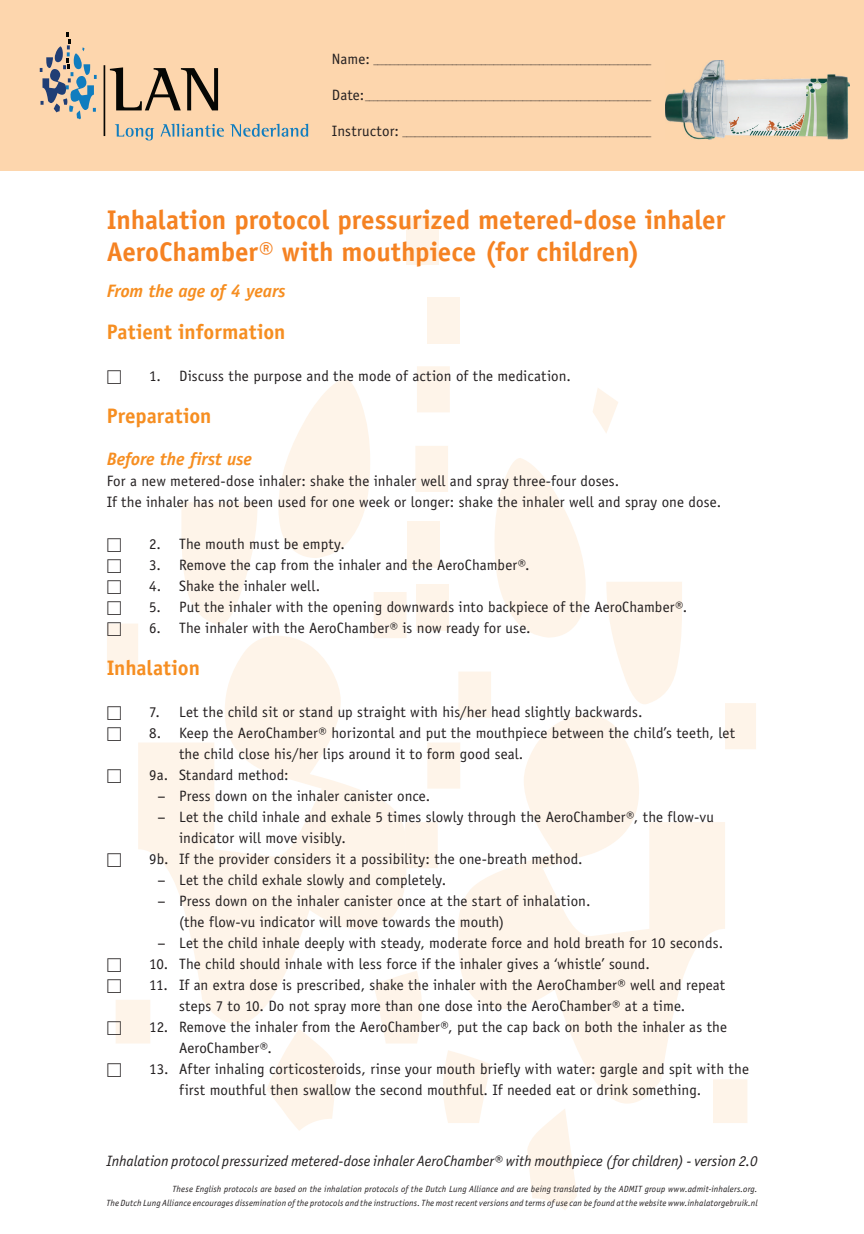
<style>
.page{position:relative;width:864px;height:1234px;background:#fff}
.page>*{position:absolute;margin:0;border:0;box-sizing:border-box;transform-origin:0 0}
.t1{font:700 27px/32.4px "Officina Sans Std";letter-spacing:-.005em;color:#f58222}
.t2{font:700 21px "Officina Sans Std";color:#f68e21}
.t3{font:italic 700 18px "Officina Sans Std";letter-spacing:-.005em;color:#f68e21}
.t4{font:15px/21px "Officina Sans Std";letter-spacing:.005em;color:#231f20}
.t5{font:italic 15px "Officina Sans Std";color:#231f20}
.t6{font:15px "Universal Std Newswith Comm Pi";color:#231f20}
.t7{font:italic 9px/14.2px "Officina Sans Std";letter-spacing:.015em;color:#231f20;text-align:right}
.t8{font:9px "Officina Sans Std";color:#231f20}
.s1{font-size:15px}
</style>
<div class="page">
<svg style="left:107px;top:366px;width:343px;height:764px"></svg>
<svg style="left:405px;top:387px;width:350px;height:823px"></svg>
<div style="left:405px;top:218px;width:33px;height:46px;background:#fef4e9"></div>
<div style="left:416px;top:584px;width:33px;height:46px;background:#fef4e9"></div>
<div style="left:426px;top:297px;width:33px;height:46px;background:#fef4e9"></div>
<div style="left:407px;top:521px;width:33px;height:46px;background:#fef4e9"></div>
<div style="left:0;top:0;width:863px;height:170px;background:#fdd6ad"></div>
<hr style="left:103px;top:65px;width:2px;height:71px;background:#060704">
<svg style="left:110px;top:67px;width:108px;height:43px"></svg>
<svg style="left:115px;top:124px;width:39px;height:16px"></svg>
<svg style="left:160px;top:124px;width:64px;height:13px"></svg>
<svg style="left:230px;top:124px;width:78px;height:13px"></svg>
<svg style="left:40px;top:32px;width:57px;height:87px"></svg>
<img style="left:665px;top:60px;width:183px;height:79px">
<p class="t8" style="left:332px;top:56px;width:321px"><span class="s1">Name:</span> ___________________________________________________________________</p>
<p class="t8" style="left:332px;top:92px;width:321px"><span class="s1">Date:</span> _____________________________________________________________________</p>
<p class="t8" style="left:332px;top:128px;width:321px"><span class="s1">Instructor:</span> ____________________________________________________________</p>
<h1 class="t1" style="left:107px;top:203px;width:619px">Inhalation protocol pressurized metered-dose inhaler<br>AeroChamber® with mouthpiece (for children)</h1>
<p class="t3" style="left:107px;top:280px;width:180px">From the age of 4 years</p>
<h2 class="t2" style="left:107px;top:318px;width:180px">Patient information</h2>
<p class="t6" style="left:107px;top:369px;width:16px">☐</p>
<p class="t4" style="left:149px;top:365px;width:423px">1. Discuss the purpose and the mode of action of the medication.</p>
<h2 class="t2" style="left:107px;top:402px;width:106px">Preparation</h2>
<p class="t3" style="left:107px;top:448px;width:146px">Before the first use</p>
<p class="t4" style="left:107px;top:470px;width:615px">For a new metered-dose inhaler: shake the inhaler well and spray three-four doses.<br>If the inhaler has not been used for one week or longer: shake the inhaler well and spray one dose.</p>
<p class="t6" style="left:107px;top:537px;width:16px">☐</p>
<p class="t4" style="left:149px;top:533px;width:197px">2. The mouth must be empty.</p>
<p class="t6" style="left:107px;top:558px;width:16px">☐</p>
<p class="t4" style="left:149px;top:554px;width:382px">3. Remove the cap from the inhaler and the AeroChamber®.</p>
<p class="t6" style="left:107px;top:579px;width:16px">☐</p>
<p class="t4" style="left:149px;top:575px;width:172px">4. Shake the inhaler well.</p>
<p class="t6" style="left:107px;top:600px;width:16px">☐</p>
<p class="t4" style="left:149px;top:596px;width:539px">5. Put the inhaler with the opening downwards into backpiece of the AeroChamber®.</p>
<p class="t6" style="left:107px;top:621px;width:16px">☐</p>
<p class="t4" style="left:149px;top:617px;width:383px">6. The inhaler with the AeroChamber® is now ready for use.</p>
<h2 class="t2" style="left:107px;top:654px;width:95px">Inhalation</h2>
<p class="t6" style="left:107px;top:705px;width:16px">☐</p>
<p class="t4" style="left:149px;top:701px;width:494px">7. Let the child sit or stand up straight with his/her head slightly backwards.</p>
<p class="t6" style="left:107px;top:726px;width:16px">☐</p>
<p class="t4" style="left:179px;top:722px;width:557px;text-indent:-30px">8. Keep the AeroChamber® horizontal and put the mouthpiece between the child’s teeth, let the child close his/her lips around it to form good seal.</p>
<p class="t6" style="left:107px;top:768px;width:16px">☐</p>
<p class="t4" style="left:149px;top:764px;width:141px">9a. Standard method:</p>
<p class="t4" style="left:158px;top:785px;width:274px">− Press down on the inhaler canister once.</p>
<p class="t4" style="left:158px;top:806px;width:557px">− Let the child inhale and exhale 5 times slowly through the AeroChamber®, the flow-vu</p>
<p class="t4" style="left:179px;top:827px;width:168px">indicator will move visibly.</p>
<p class="t6" style="left:107px;top:852px;width:16px">☐</p>
<p class="t4" style="left:149px;top:848px;width:434px">9b. If the provider considers it a possibility: the one-breath method.</p>
<p class="t4" style="left:158px;top:869px;width:290px">− Let the child exhale slowly and completely.</p>
<p class="t4" style="left:158px;top:890px;width:434px">− Press down on the inhaler canister once at the start of inhalation.</p>
<p class="t4" style="left:179px;top:911px;width:326px">(the flow-vu indicator will move towards the mouth)</p>
<p class="t4" style="left:158px;top:932px;width:566px">− Let the child inhale deeply with steady, moderate force and hold breath for 10 seconds.</p>
<p class="t6" style="left:107px;top:957px;width:16px">☐</p>
<p class="t4" style="left:149px;top:953px;width:502px">10. The child should inhale with less force if the inhaler gives a ‘whistle’ sound.</p>
<p class="t6" style="left:107px;top:978px;width:16px">☐</p>
<p class="t4" style="left:179px;top:974px;width:547px;text-indent:-30px">11. If an extra dose is prescribed, shake the inhaler with the AeroChamber® well and repeat steps 7 to 10. Do not spray more than one dose into the AeroChamber® at a time.</p>
<p class="t6" style="left:107px;top:1020px;width:16px">☐</p>
<p class="t4" style="left:179px;top:1016px;width:549px;text-indent:-30px">12. Remove the inhaler from the AeroChamber®, put the cap back on both the inhaler as the<br>AeroChamber®.</p>
<p class="t6" style="left:107px;top:1062px;width:16px">☐</p>
<p class="t4" style="left:179px;top:1058px;width:571px;text-indent:-30px">13. After inhaling corticosteroids, rinse your mouth briefly with water: gargle and spit with the first mouthful then swallow the second mouthful. If needed eat or drink something.</p>
<p class="t5" style="left:106px;top:1151px;width:652px">Inhalation protocol pressurized metered-dose inhaler AeroChamber® with mouthpiece (for children) - version 2.0</p>
<p class="t7" style="left:106px;top:1181px;width:652px">These English protocols are based on the inhalation protocols of the Dutch Lung Alliance and are being translated by the ADMIT group www.admit-inhalers.org.<br>The Dutch Lung Alliance encourages dissemination of the protocols and the instructions. The most recent versions and terms of use can be found at the website www.inhalatorgebruik.nl</p>
</div>
